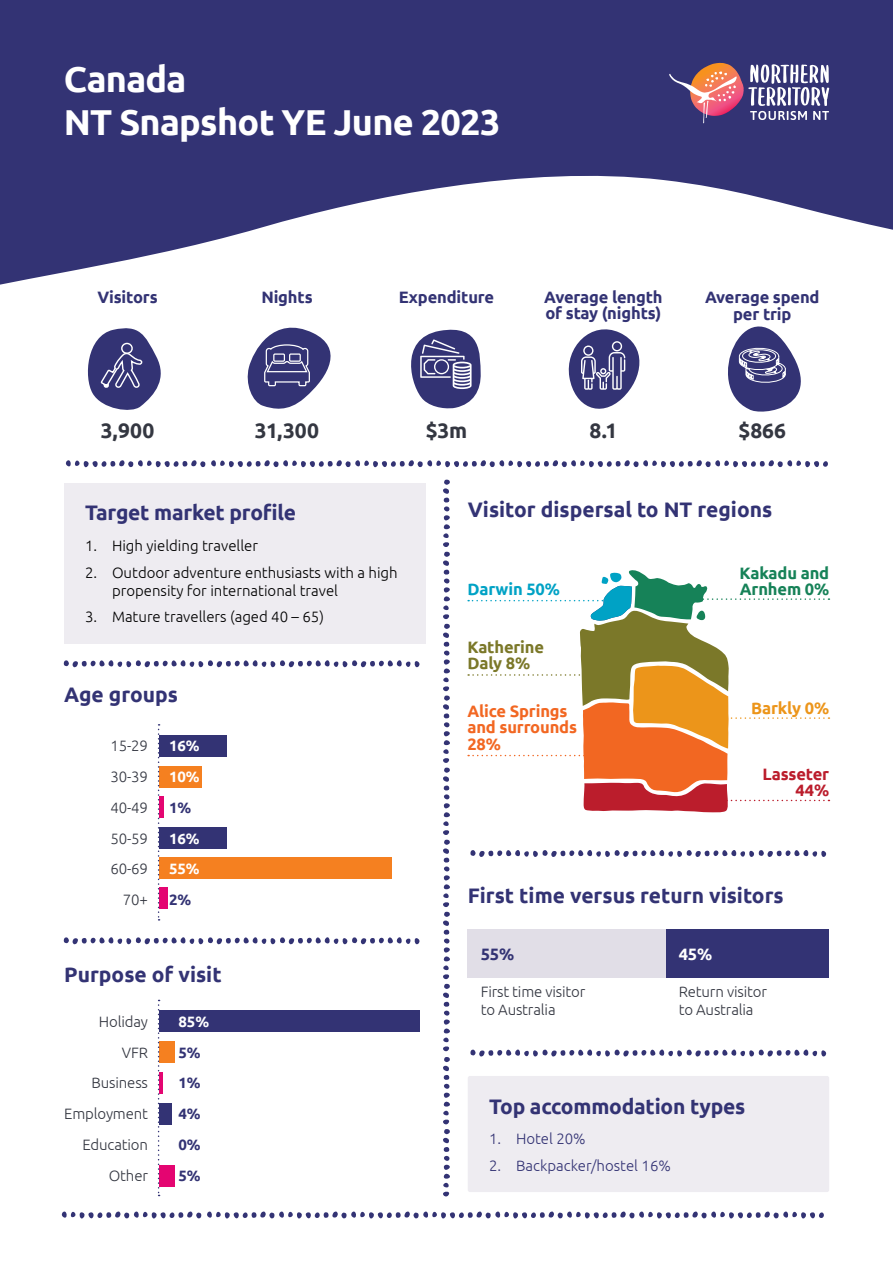
<style>
.page{position:relative;width:893px;height:1263px;background:#fff}
.page>*{position:absolute;margin:0;border:0;box-sizing:border-box;transform-origin:0 0}
.t1{font:700 36px/43.2px "Ubuntu";letter-spacing:-.02em;color:#fff}
.t2{font:700 21px "Ubuntu";color:#333374}
.t3{font:700 21px "Ubuntu";color:#343741}
.t4{font:700 16.5px/16.5px "Ubuntu";letter-spacing:-.01em;color:#333374}
.t5{font:700 16.5px/16.5px "Ubuntu";letter-spacing:-.01em;color:#f26722}
.t6{font:700 16.5px/16.5px "Ubuntu";letter-spacing:-.01em;color:#168258}
.t7{font:700 16.5px/16.5px "Ubuntu";letter-spacing:-.01em;color:#7b7829}
.t8{font:700 16.5px/16.5px "Ubuntu";letter-spacing:-.01em;color:#bb1d2c;text-align:right}
.t9{font:700 16.5px "Ubuntu";letter-spacing:-.01em;color:#00a2c5}
.t10{font:700 16.5px "Ubuntu";letter-spacing:-.01em;color:#ec951a}
.t11{font:700 16.5px "Ubuntu";color:#fff}
.t12{font:300 15px/18px "Ubuntu";color:#000}
.t13{font:300 15px/30.8px "Ubuntu";letter-spacing:-.01em;color:#343741}
.t14{font:300 15px "Ubuntu";color:#333374}
.t15{font:700 15px/30.8px "Ubuntu";letter-spacing:-.01em;color:#fff}
.t16{font:700 15px/30.8px "Ubuntu";color:#333374;text-align:justify}
</style>
<div class="page">
<div style="left:159px;top:887px;width:9px;height:22px;background:#e40571"></div>
<div style="left:159px;top:857px;width:233px;height:22px;background:#f58020"></div>
<div style="left:159px;top:826px;width:68px;height:22px;background:#333374"></div>
<div style="left:159px;top:796px;width:5px;height:22px;background:#e40571"></div>
<div style="left:159px;top:766px;width:43px;height:22px;background:#f58020"></div>
<div style="left:159px;top:735px;width:68px;height:22px;background:#333374"></div>
<svg style="left:0;top:0;width:893px;height:285px;fill:#333374"></svg>
<svg style="left:669px;top:63px;width:160px;height:60px"></svg>
<svg style="left:568px;top:329px;width:72px;height:80px"></svg>
<div style="left:468px;top:1076px;width:361px;height:116px;background:#eeecf1;border-radius:2px"></div>
<svg style="left:411px;top:329px;width:70px;height:80px"></svg>
<svg style="left:247px;top:327px;width:84px;height:82px"></svg>
<svg style="left:87px;top:328px;width:74px;height:82px"></svg>
<svg style="left:701px;top:284px;width:129px;height:128px"></svg>
<svg style="left:468px;top:570px;width:361px;height:242px"></svg>
<div style="left:467px;top:929px;width:362px;height:49px;background:#e1dee7"></div>
<div style="left:666px;top:929px;width:163px;height:49px;background:#333374"></div>
<svg style="left:470px;top:850px;width:356px;height:7px"></svg>
<svg style="left:64px;top:937px;width:355px;height:7px"></svg>
<svg style="left:158px;top:724px;width:2px;height:196px"></svg>
<div style="left:159px;top:1165px;width:16px;height:22px;background:#e40571"></div>
<div style="left:159px;top:1103px;width:13px;height:22px;background:#333374"></div>
<hr style="left:159px;top:1072px;width:3px;height:21px;background:#e40571">
<div style="left:159px;top:1041px;width:16px;height:21px;background:#f58020"></div>
<div style="left:159px;top:1010px;width:260px;height:21px;background:#333374"></div>
<svg style="left:158px;top:1000px;width:2px;height:196px"></svg>
<div style="left:64px;top:483px;width:361px;height:160px;background:#eeecf1"></div>
<svg style="left:443px;top:1057px;width:7px;height:139px"></svg>
<svg style="left:443px;top:480px;width:7px;height:571px"></svg>
<svg style="left:470px;top:1049px;width:356px;height:7px"></svg>
<svg style="left:64px;top:660px;width:355px;height:7px"></svg>
<svg style="left:66px;top:460px;width:139px;height:7px"></svg>
<svg style="left:211px;top:460px;width:617px;height:7px"></svg>
<svg style="left:62px;top:1211px;width:139px;height:7px"></svg>
<svg style="left:207px;top:1211px;width:617px;height:7px"></svg>
<h1 class="t1" style="left:64px;top:57px;width:438px">Canada<br>NT Snapshot YE June 2023</h1>
<p class="t4" style="left:97px;top:289px;width:62px">Visitors</p>
<p class="t4" style="left:261px;top:289px;width:53px">Nights</p>
<p class="t4" style="left:399px;top:289px;width:97px">Expenditure</p>
<h2 class="t3" style="left:101px;top:418px;width:55px">3,900</h2>
<h2 class="t3" style="left:255px;top:418px;width:66px">31,300</h2>
<h2 class="t3" style="left:426px;top:418px;width:43px">$3m</h2>
<p class="t4" style="left:544px;top:288px;width:120px">Average length of stay (nights)</p>
<h2 class="t3" style="left:589px;top:418px;width:29px">8.1</h2>
<p class="t4" style="left:705px;top:289px;width:116px;text-align:center">Average spend per trip</p>
<h2 class="t3" style="left:738px;top:418px;width:49px">$866</h2>
<h2 class="t2" style="left:85px;top:500px;width:213px">Target market profile</h2>
<p class="t12" style="left:85px;top:536px;width:174px">1. High yielding traveller</p>
<p class="t12" style="left:112px;top:563px;width:287px;text-indent:-27px">2. Outdoor adventure enthusiasts with a high propensity for international travel</p>
<p class="t12" style="left:85px;top:607px;width:241px">3. Mature travellers (aged 40 – 65)</p>
<h2 class="t2" style="left:64px;top:681px;width:115px">Age groups</h2>
<p class="t13" style="left:111px;top:730px;width:39px;text-align:right">15-29<br>30-39<br>40-49<br>50-59<br>60-69<br>70+</p>
<p class="t15" style="left:169px;top:730px;width:32px">16%<br>10%</p>
<p class="t16" style="left:169px;top:792px;width:24px">1%</p>
<p class="t15" style="left:169px;top:822px;width:32px">16%<br>55%</p>
<p class="t16" style="left:169px;top:884px;width:24px">2%</p>
<h2 class="t2" style="left:64px;top:962px;width:159px">Purpose of visit</h2>
<p class="t13" style="left:64px;top:1006px;width:85px;text-align:right">Holiday<br>VFR<br>Business<br>Employment<br>Education<br>Other</p>
<p class="t15" style="left:179px;top:1006px;width:32px">85%</p>
<p class="t16" style="left:179px;top:1037px;width:24px">5% 1% 4% 0% 5%</p>
<h2 class="t2" style="left:468px;top:497px;width:306px">Visitor dispersal to NT regions</h2>
<p class="t9" style="left:467px;top:579px;width:94px">Darwin 50%</p>
<p class="t6" style="left:739px;top:564px;width:91px">Kakadu and<br>Arnhem 0%</p>
<p class="t7" style="left:467px;top:638px;width:78px">Katherine<br>Daly 8%</p>
<p class="t5" style="left:467px;top:702px;width:102px">Alice Springs</p>
<p class="t10" style="left:751px;top:698px;width:79px">Barkly 0%</p>
<p class="t5" style="left:467px;top:719px;width:111px">and surrounds<br>28%</p>
<p class="t8" style="left:762px;top:765px;width:68px">Lasseter<br>44%</p>
<h2 class="t2" style="left:468px;top:883px;width:317px">First time versus return visitors</h2>
<p class="t4" style="left:481px;top:946px;width:35px">55%</p>
<p class="t13" style="left:481px;top:982px;width:106px;line-height:18px">First time visitor to Australia</p>
<p class="t11" style="left:679px;top:944px;width:35px">45%</p>
<p class="t13" style="left:679px;top:982px;width:90px;line-height:18px">Return visitor to Australia</p>
<h2 class="t2" style="left:489px;top:1093px;width:258px">Top accommodation types</h2>
<p class="t14" style="left:489px;top:1130px;width:98px">1. Hotel 20%</p>
<p class="t14" style="left:489px;top:1156px;width:183px">2. Backpacker/hostel 16%</p>
</div>
